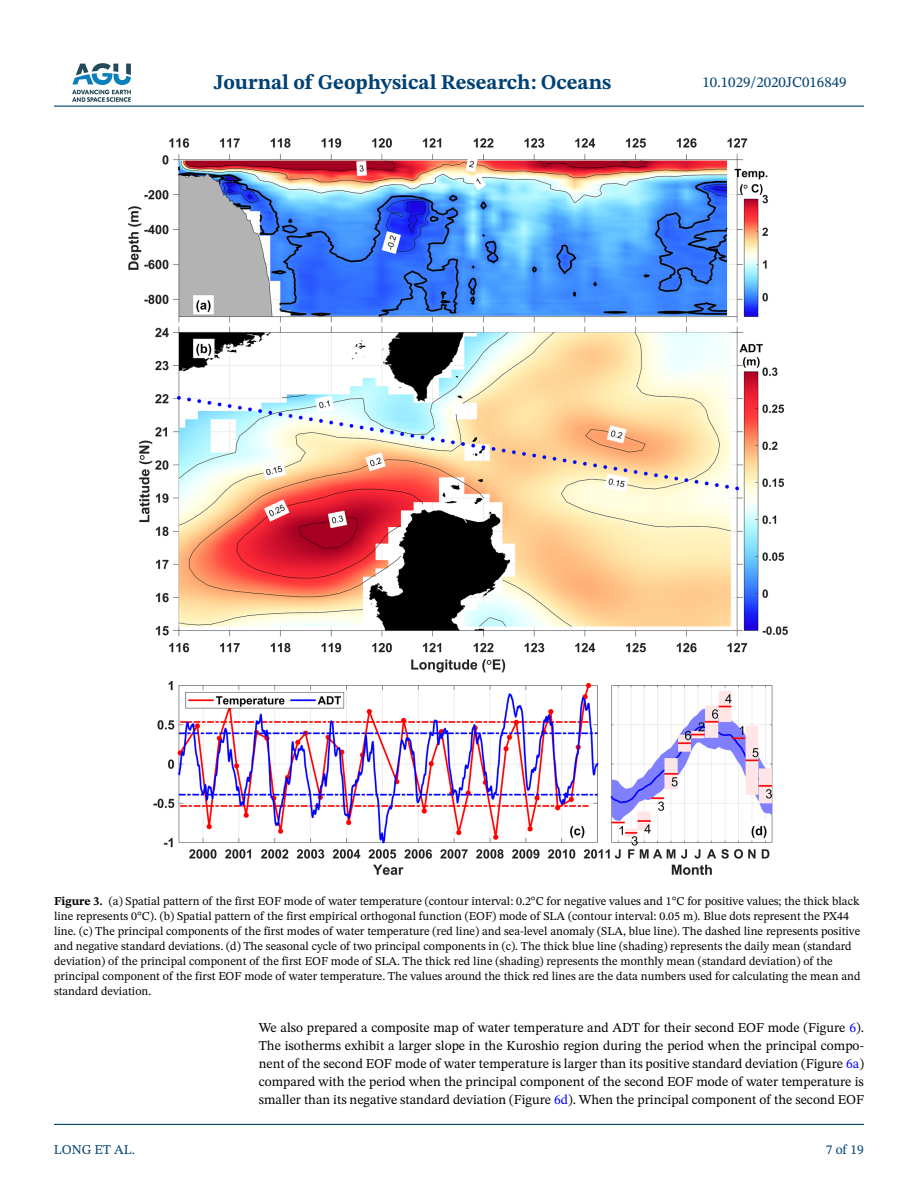
<style>
.page{position:relative;width:918px;height:1188px;background:#fff}
.page>*{position:absolute;margin:0;border:0;box-sizing:border-box;transform-origin:0 0}
.t1{font:700 21px "STIX Two Text";color:#004174}
.t2{font:15px "STIX Two Text";color:#004174}
.t3{font:13.5px/18px "STIX Two Text";color:#000;text-align:justify}
.t4{font:13.5px "STIX Two Text";color:#004174}
.t5{font:12px/15px "STIX Two Text";color:#000}
.s1{font-weight:700}
.s2{color:#00f}
</style>
<div class="page">
<hr style="left:54px;top:106px;width:810px;height:1px;background:#004174">
<hr style="left:54px;top:1124px;width:810px;height:1px;background:#004174">
<img style="left:72px;top:63px;width:59px;height:39px">
<img style="left:128px;top:138px;width:660px;height:737px">
<h1 class="t1" style="left:214px;top:67px;width:399px">Journal of Geophysical Research: Oceans</h1>
<p class="t2" style="left:702px;top:72px;width:146px">10.1029/2020JC016849</p>
<p class="t5" style="left:54px;top:893px;width:808px"><span class="s1">Figure 3.</span> (a) Spatial pattern of the first EOF mode of water temperature (contour interval: 0.2°C for negative values and 1°C for positive values; the thick black line represents 0°C). (b) Spatial pattern of the first empirical orthogonal function (EOF) mode of SLA (contour interval: 0.05 m). Blue dots represent the PX44 line. (c) The principal components of the first modes of water temperature (red line) and sea-level anomaly (SLA, blue line). The dashed line represents positive and negative standard deviations. (d) The seasonal cycle of two principal components in (c). The thick blue line (shading) represents the daily mean (standard deviation) of the principal component of the first EOF mode of SLA. The thick red line (shading) represents the monthly mean (standard deviation) of the principal component of the first EOF mode of water temperature. The values around the thick red lines are the data numbers used for calculating the mean and standard deviation.</p>
<p class="t4" style="left:54px;top:1140px;width:83px">LONG ET AL.</p>
<p class="t3" style="left:259px;top:1018px;width:607px">We also prepared a composite map of water temperature and ADT for their second EOF mode (Figure <span class="s2">6</span>).<br>The isotherms exhibit a larger slope in the Kuroshio region during the period when the principal compo&shy;nent of the second EOF mode of water temperature is larger than its positive standard deviation (Figure <span class="s2">6a</span>) compared with the period when the principal component of the second EOF mode of water temperature is smaller than its negative standard deviation (Figure <span class="s2">6d</span>). When the principal component of the second EOF</p>
<p class="t4" style="left:826px;top:1140px;width:40px">7 of 19</p>
</div>
